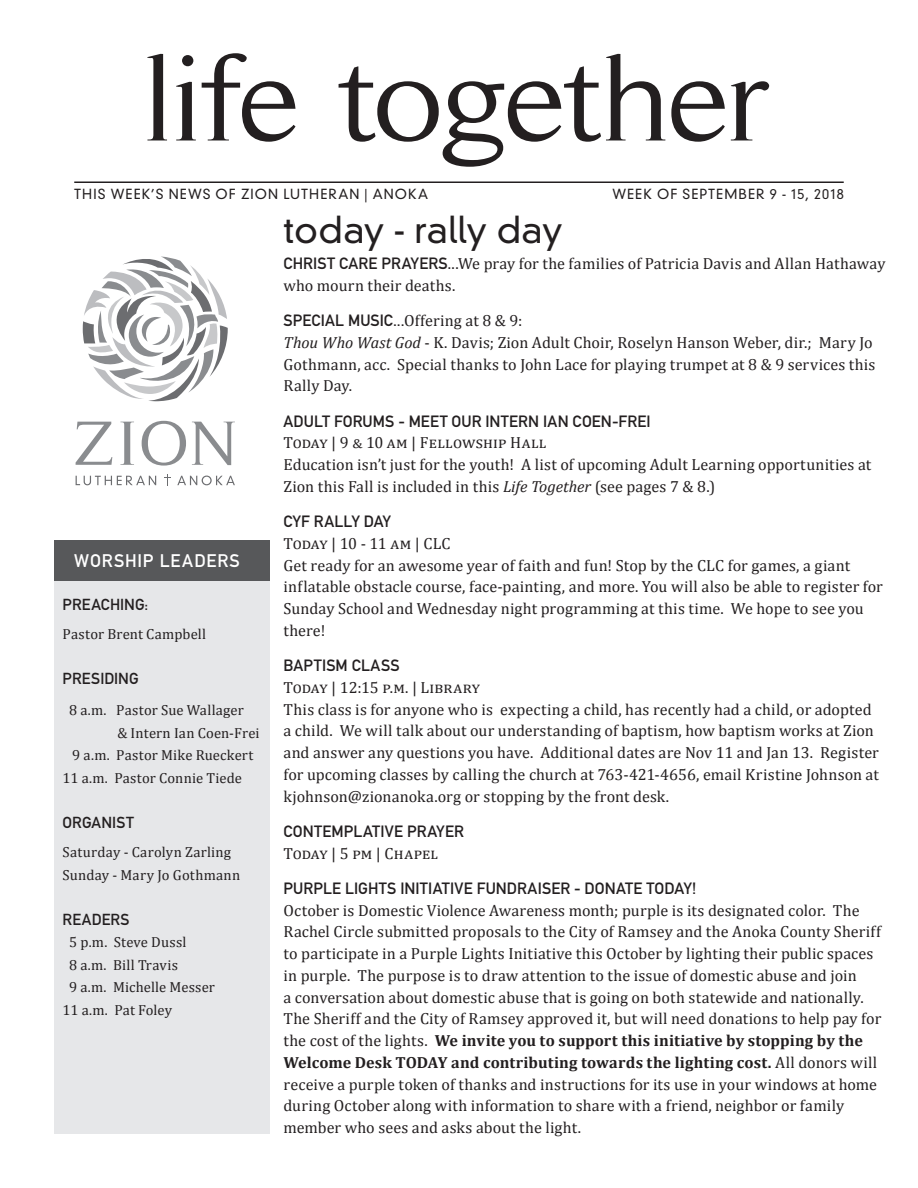
<style>
.page{position:relative;width:918px;height:1188px;background:#fff}
.page>*{position:absolute;margin:0;border:0;box-sizing:border-box;transform-origin:0 0}
.First_Page_Headline{font:300 36px "DIN Neuzeit Grotesk Std";letter-spacing:.005em;color:#231f20}
.Side_Column_Title{font:18px "DIN Mittelschrift Std";letter-spacing:.05em;color:#fff}
.Body_Copy_-_General{font:16.2px/21.8px "Cambria";letter-spacing:.005em;color:#231f20}
.SubHeader_-_All_Caps{font:16.2px/21.8px "Cambria";letter-spacing:.01em;color:#231f20}
.SubHeader_-_All_Caps-2{font:16.2px "DIN Mittelschrift Std";letter-spacing:.01em;color:#231f20}
.Dates_and_Location_L{font:16.2px "Cambria";letter-spacing:.02em;color:#231f20}
.Body_Copy_-_General-2{font:16.2px "DIN Mittelschrift Std";letter-spacing:.015em;color:#231f20}
.Side_Column_Header{font:15.75px "DIN Mittelschrift Std";letter-spacing:.01em;color:#231f20}
.Side_Column_Copy___P{font:15.75px "DIN Mittelschrift Std";letter-spacing:.01em;color:#231f20}
.Side_Column_Copy___P-2{font:14.7px "Cambria";letter-spacing:.01em;color:#231f20}
.SubHeader_-_All_Caps-3{font:300 13.5px "DIN Neuzeit Grotesk Std";letter-spacing:.08em;color:#231f20}
.s1{font-family:"DIN Mittelschrift Std"}
.s2{font-family:"Cambria"}
.s3{font-style:italic}
.s4{font-weight:700}
</style>
<div class="page">
<svg style="left:76px;top:422px;width:36px;height:43px"></svg>
<svg style="left:120px;top:422px;width:14px;height:43px"></svg>
<svg style="left:142px;top:421px;width:44px;height:45px"></svg>
<svg style="left:192px;top:422px;width:43px;height:43px"></svg>
<svg style="left:76px;top:476px;width:80px;height:9px"></svg>
<svg style="left:164px;top:474px;width:6px;height:12px"></svg>
<svg style="left:177px;top:476px;width:58px;height:9px"></svg>
<svg style="left:83px;top:256px;width:145px;height:145px"></svg>
<div style="left:54px;top:580px;width:216px;height:554px;background:#e6e7e9"></div>
<hr style="left:74px;top:181px;width:770px;height:2px;background:#231f20">
<div style="left:54px;top:540px;width:216px;height:40px;background:#57585a"></div>
<svg style="left:147px;top:53px;width:622px;height:114px"></svg>
<p class="SubHeader_-_All_Caps-3" style="left:74px;top:186px;width:355px">THIS WEEK’S NEWS OF ZION LUTHERAN | ANOKA</p>
<p class="SubHeader_-_All_Caps-3" style="left:612px;top:186px;width:233px">WEEK OF SEPTEMBER 9 - 15, 2018</p>
<p class="Side_Column_Title" style="left:74px;top:550px;width:167px">WORSHIP LEADERS</p>
<p class="Side_Column_Header" style="left:63px;top:595px;width:87px">PREACHING:</p>
<p class="Side_Column_Copy___P-2" style="left:63px;top:625px;width:145px">Pastor Brent Campbell</p>
<p class="Side_Column_Copy___P" style="left:63px;top:669px;width:78px">PRESIDING</p>
<p class="Side_Column_Copy___P-2" style="left:69px;top:702px;width:176px">8 a.m. Pastor Sue Wallager</p>
<p class="Side_Column_Copy___P-2" style="left:117px;top:724px;width:144px">&amp; Intern Ian Coen-Frei</p>
<p class="Side_Column_Copy___P-2" style="left:72px;top:747px;width:183px">9 a.m. Pastor Mike Rueckert</p>
<p class="Side_Column_Copy___P-2" style="left:63px;top:769px;width:181px">11 a.m. Pastor Connie Tiede</p>
<p class="Side_Column_Header" style="left:63px;top:813px;width:73px">ORGANIST</p>
<p class="Side_Column_Copy___P-2" style="left:63px;top:843px;width:170px">Saturday - Carolyn Zarling</p>
<p class="Side_Column_Copy___P-2" style="left:63px;top:866px;width:179px">Sunday - Mary Jo Gothmann</p>
<p class="Side_Column_Copy___P" style="left:63px;top:910px;width:69px">READERS</p>
<p class="Side_Column_Copy___P-2" style="left:69px;top:933px;width:119px">5 p.m. Steve Dussl</p>
<p class="Side_Column_Copy___P-2" style="left:69px;top:956px;width:111px">8 a.m. Bill Travis</p>
<p class="Side_Column_Copy___P-2" style="left:69px;top:978px;width:147px">9 a.m. Michelle Messer</p>
<p class="Side_Column_Copy___P-2" style="left:63px;top:1001px;width:111px">11 a.m. Pat Foley</p>
<p class="First_Page_Headline" style="left:284px;top:209px;width:281px">today - rally day</p>
<p class="SubHeader_-_All_Caps" style="left:284px;top:253px;width:604px"><span class="s1">CHRIST CARE PRAYERS</span>...We pray for the families of Patricia Davis and Allan Hathaway who mourn their deaths.</p>
<p class="SubHeader_-_All_Caps-2" style="left:284px;top:311px;width:241px">SPECIAL MUSIC...<span class="s2">Offering at 8 &amp; 9:</span></p>
<p class="SubHeader_-_All_Caps" style="left:284px;top:331px;width:594px"><span class="s3">Thou Who Wast God</span> - K. Davis; Zion Adult Choir, Roselyn Hanson Weber, dir.; Mary Jo<br>Gothmann, acc. Special thanks to John Lace for playing trumpet at 8 &amp; 9 services this<br>Rally Day.</p>
<p class="SubHeader_-_All_Caps-2" style="left:284px;top:411px;width:369px">ADULT FORUMS - MEET OUR INTERN IAN COEN-FREI</p>
<p class="Dates_and_Location_L" style="left:284px;top:433px;width:264px">Today | 9 &amp; 10 am | Fellowship Hall</p>
<p class="Body_Copy_-_General" style="left:284px;top:454px;width:589px">Education isn’t just for the youth! A list of upcoming Adult Learning opportunities at<br>Zion this Fall is included in this <span class="s3">Life Together</span> (see pages 7 &amp; 8.)</p>
<p class="SubHeader_-_All_Caps-2" style="left:284px;top:512px;width:109px">CYF RALLY DAY</p>
<p class="Dates_and_Location_L" style="left:284px;top:534px;width:169px">Today | 10 - 11 am | CLC</p>
<p class="Body_Copy_-_General" style="left:284px;top:554px;width:601px">Get ready for an awesome year of faith and fun! Stop by the CLC for games, a giant inflatable obstacle course, face-painting, and more. You will also be able to register for Sunday School and Wednesday night programming at this time. We hope to see you there!</p>
<p class="SubHeader_-_All_Caps-2" style="left:284px;top:656px;width:118px">BAPTISM CLASS</p>
<p class="Dates_and_Location_L" style="left:284px;top:678px;width:198px">Today | 12:15 p.m. | Library</p>
<p class="SubHeader_-_All_Caps" style="left:284px;top:698px;width:597px">This class is for anyone who is expecting a child, has recently had a child, or adopted a child. We will talk about our understanding of baptism, how baptism works at Zion and answer any questions you have. Additional dates are Nov 11 and Jan 13. Register for upcoming classes by calling the church at 763-421-4656, email Kristine Johnson at kjohnson@zionanoka.org or stopping by the front desk.</p>
<p class="Body_Copy_-_General-2" style="left:284px;top:822px;width:182px">CONTEMPLATIVE PRAYER</p>
<p class="Dates_and_Location_L" style="left:284px;top:843px;width:156px">Today | 5 pm | Chapel</p>
<p class="SubHeader_-_All_Caps-2" style="left:284px;top:879px;width:414px">PURPLE LIGHTS INITIATIVE FUNDRAISER - DONATE TODAY!</p>
<p class="Body_Copy_-_General" style="left:284px;top:899px;width:599px">October is Domestic Violence Awareness month; purple is its designated color. The Rachel Circle submitted proposals to the City of Ramsey and the Anoka County Sheriff to participate in a Purple Lights Initiative this October by lighting their public spaces in purple. The purpose is to draw attention to the issue of domestic abuse and join<br>a conversation about domestic abuse that is going on both statewide and nationally.<br>The Sheriff and the City of Ramsey approved it, but will need donations to help pay for the cost of the lights. <span class="s4">We invite you to support this initiative by stopping by the Welcome Desk TODAY and contributing towards the lighting cost.</span> All donors will receive a purple token of thanks and instructions for its use in your windows at home during October along with information to share with a friend, neighbor or family member who sees and asks about the light.</p>
</div>
